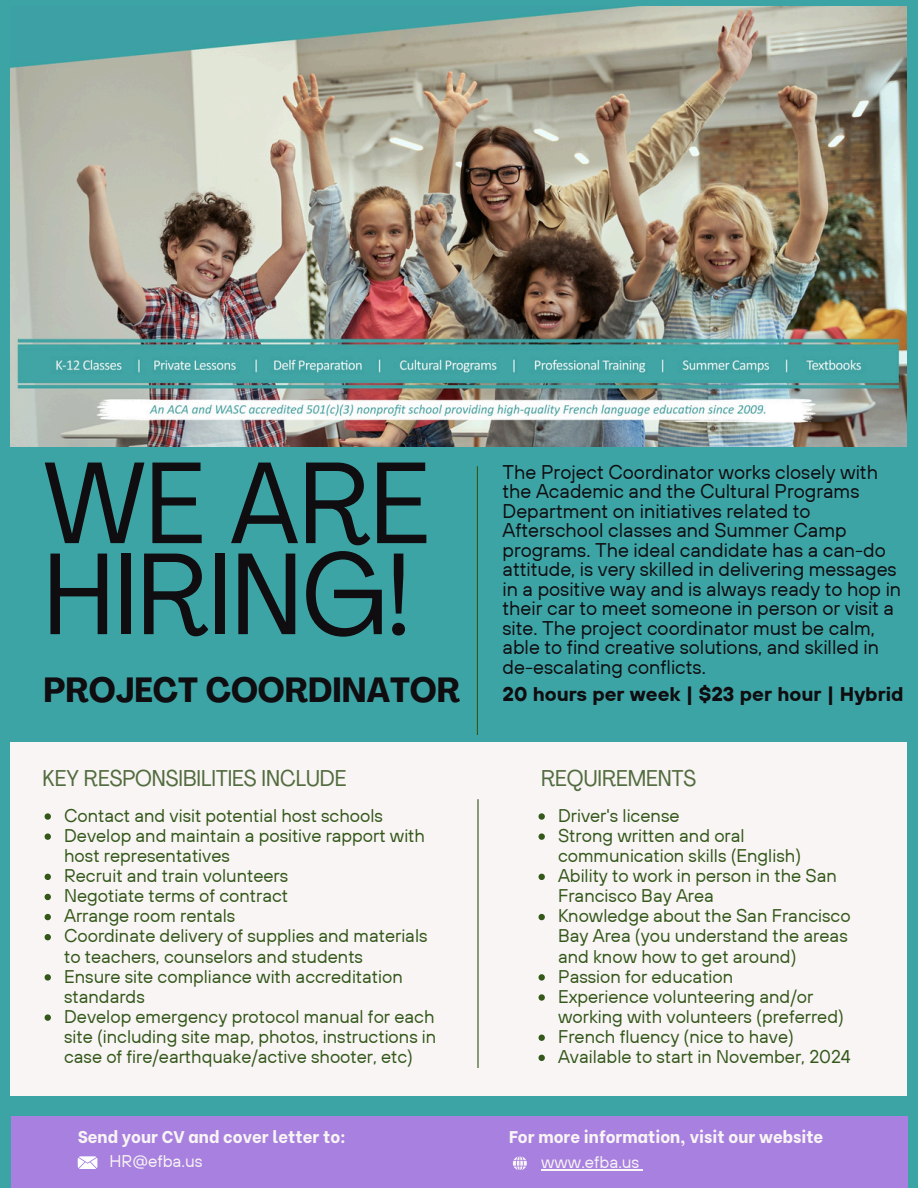
<style>
.page{position:relative;width:918px;height:1188px;background:#3da4a5}
.page>*{position:absolute;margin:0;border:0;box-sizing:border-box;transform-origin:0 0}
.t1{font:condensed 114.3px/91.1px "Agrandir";color:#0f0d10}
.t2{font:700 condensed 34.5px "Agrandir";color:#0f0d10}
.t3{font:condensed 22.65px "Agrandir";color:#526c3f}
.t4{font:19.8px/19.5px "TT Hoves";color:#0f0d10}
.t5{font:700 19.8px "TT Hoves";color:#0f0d10}
.t6{font:18.3px/20.1px "TT Hoves";color:#34571a}
.t7{font:800 16.95px "Be Vietnam";color:#f8f5f4}
.t8{font:16.95px "TT Hoves";color:#f8f5f4}
</style>
<div class="page">
<hr style="left:477px;top:466px;width:1px;height:269px;background:#34571a">
<div style="left:10px;top:743px;width:896px;height:353px;background:#f8f5f4"></div>
<div style="left:11px;top:1116px;width:896px;height:72px;background:#a880e0"></div>
<svg style="left:78px;top:1156px;width:19px;height:13px"></svg>
<hr style="left:477px;top:799px;width:2px;height:269px;background:#34571a">
<svg style="left:513px;top:1156px;width:13px;height:14px"></svg>
<img style="left:11px;top:7px;width:895px;height:440px">
<svg style="left:45px;top:813px;width:6px;height:7px"></svg>
<svg style="left:45px;top:833px;width:6px;height:7px"></svg>
<svg style="left:45px;top:874px;width:6px;height:6px"></svg>
<svg style="left:45px;top:894px;width:6px;height:6px"></svg>
<svg style="left:45px;top:914px;width:6px;height:6px"></svg>
<svg style="left:45px;top:934px;width:6px;height:6px"></svg>
<svg style="left:45px;top:974px;width:6px;height:7px"></svg>
<svg style="left:45px;top:1014px;width:6px;height:7px"></svg>
<svg style="left:539px;top:813px;width:6px;height:7px"></svg>
<svg style="left:539px;top:833px;width:6px;height:7px"></svg>
<svg style="left:539px;top:874px;width:6px;height:6px"></svg>
<svg style="left:539px;top:914px;width:6px;height:6px"></svg>
<svg style="left:539px;top:974px;width:6px;height:7px"></svg>
<svg style="left:539px;top:994px;width:6px;height:7px"></svg>
<svg style="left:539px;top:1035px;width:6px;height:6px"></svg>
<svg style="left:539px;top:1055px;width:6px;height:6px"></svg>
<hr style="left:541px;top:1169px;width:44px;height:1px;background:#f8f5f4">
<hr style="left:585px;top:1169px;width:54px;height:1px;background:#f8f5f4">
<h5 class="t1" style="left:44px;top:469px;width:387px">WE ARE<br>HIRING!</h5>
<h4 class="t2" style="left:44px;top:676px;width:418px">PROJECT COORDINATOR</h4>
<h1 class="t3" style="left:43px;top:769px;width:305px">KEY RESPONSIBILITIES INCLUDE</h1>
<p class="t6" style="left:64px;top:805px;width:320px">Contact and visit potential host schools</p>
<p class="t6" style="left:64px;top:825px;width:363px">Develop and maintain a positive rapport with host representatives</p>
<p class="t6" style="left:64px;top:865px;width:226px">Recruit and train volunteers</p>
<p class="t6" style="left:64px;top:885px;width:226px">Negotiate terms of contract</p>
<p class="t6" style="left:64px;top:906px;width:173px">Arrange room rentals</p>
<p class="t6" style="left:64px;top:926px;width:365px">Coordinate delivery of supplies and materials to teachers, counselors and students</p>
<p class="t6" style="left:64px;top:966px;width:340px">Ensure site compliance with accreditation standards</p>
<p class="t6" style="left:64px;top:1006px;width:374px;text-align:justify">Develop emergency protocol manual for each site (including site map, photos, instructions in case of fire/earthquake/active shooter, etc)</p>
<h3 class="t7" style="left:78px;top:1123px;width:270px">Send your CV and cover letter to:</h3>
<h6 class="t8" style="left:110px;top:1150px;width:94px">HR@efba.us</h6>
<h2 class="t4" style="left:503px;top:462px;width:400px">The Project Coordinator works closely with the Academic and the Cultural Programs Department on initiatives related to Afterschool classes and Summer Camp programs. The ideal candidate has a can-do attitude, is very skilled in delivering messages in a positive way and is always ready to hop in their car to meet someone in person or visit a site. The project coordinator must be calm, able to find creative solutions, and skilled in de-escalating conflicts.</h2>
<h3 class="t5" style="left:503px;top:681px;width:403px">20 hours per week | $23 per hour | Hybrid</h3>
<h6 class="t3" style="left:541px;top:769px;width:156px">REQUIREMENTS</h6>
<p class="t6" style="left:558px;top:805px;width:123px">Driver's license</p>
<p class="t6" style="left:558px;top:825px;width:245px">Strong written and oral communication skills (English)</p>
<p class="t6" style="left:558px;top:865px;width:281px">Ability to work in person in the San<br>Francisco Bay Area</p>
<p class="t6" style="left:558px;top:906px;width:294px">Knowledge about the San Francisco<br>Bay Area (you understand the areas and know how to get around)</p>
<p class="t6" style="left:558px;top:966px;width:177px">Passion for education</p>
<p class="t6" style="left:558px;top:986px;width:287px">Experience volunteering and/or working with volunteers (preferred)</p>
<p class="t6" style="left:558px;top:1026px;width:237px">French fluency (nice to have)</p>
<p class="t6" style="left:558px;top:1046px;width:294px">Available to start in November, 2024</p>
<p class="t7" style="left:509px;top:1123px;width:316px">For more information, visit our website</p>
<p class="t8" style="left:541px;top:1151px;width:100px">www.efba.us</p>
</div>
